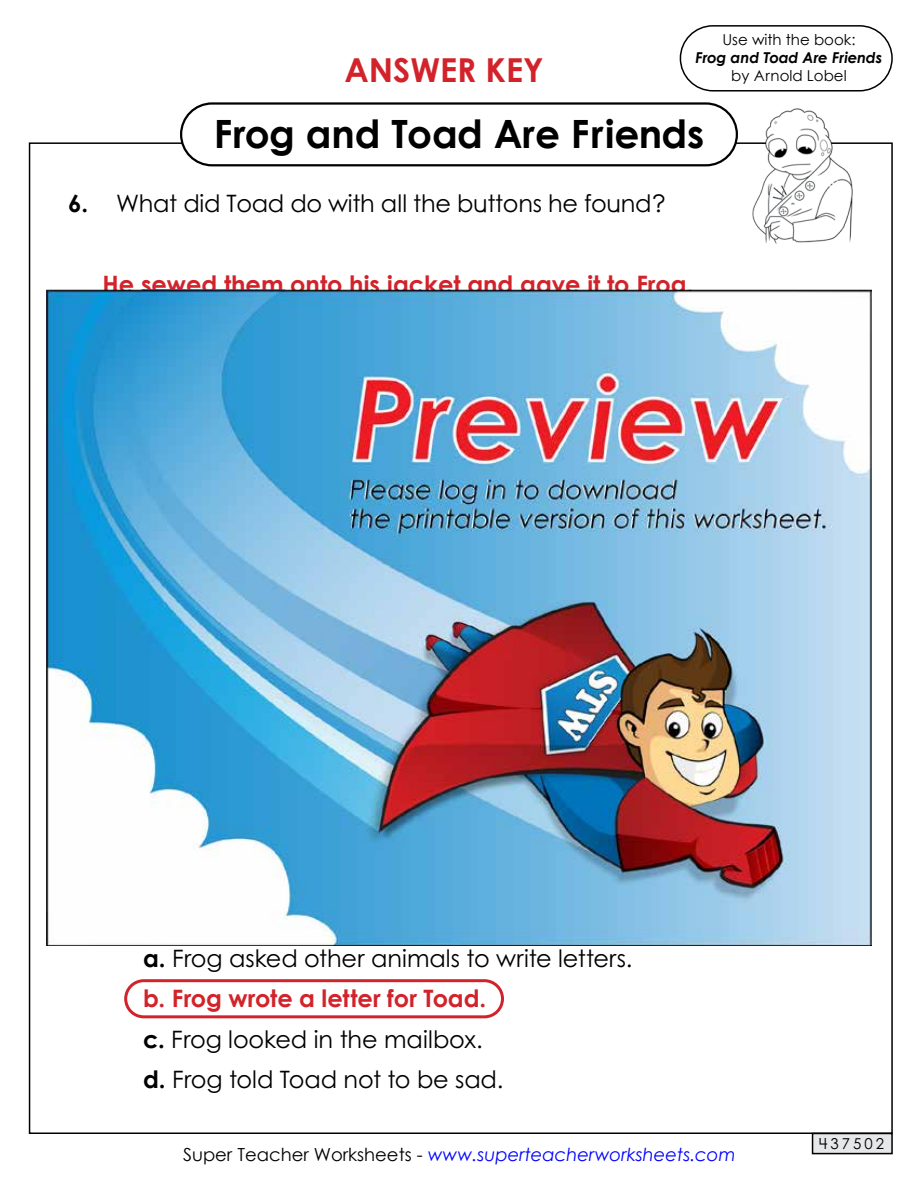
<style>
.page{position:relative;width:918px;height:1188px;background:#fff}
.page>*{position:absolute;margin:0;border:0;box-sizing:border-box;transform-origin:0 0}
.t1{font:700 39px "Century Gothic 2";color:#000}
.t2{font:700 33px "Century Gothic 2";color:#d2232a}
.t3{font:24px/40.5px "Century STW4";letter-spacing:-.01em;color:#000}
.t4{font:700 24px "Century STW4";color:#d2232a}
.t5{font:italic 18px "Century Gothic 2";color:#00f}
.t6{font:15px "Century Gothic 2";color:#000}
.t7{font:italic 700 15px "Century Gothic 2";letter-spacing:-.02em;color:#000}
.t8{font:15px "Century STW4";letter-spacing:.2em;color:#000}
.s1{font-weight:700}
.s2{font-weight:700;color:#d2232a}
.s3{font-style:normal;color:#000}
</style>
<div class="page">
<div style="left:813px;top:1133px;width:79px;height:21px;background:#e6e7e8"></div>
<div style="left:812px;top:1133px;width:81px;height:21px;border:2px solid #000"></div>
<div style="left:680px;top:25px;width:213px;height:67px;border:2px solid #000;border-radius:32px"></div>
<div style="left:180px;top:102px;width:558px;height:64px;border:2px solid #000;border-radius:31px"></div>
<img style="left:735px;top:108px;width:136px;height:136px">
<div style="left:124px;top:979px;width:380px;height:39px;border:3px solid #d2232a;border-radius:18px"></div>
<img style="left:47px;top:290px;width:824px;height:656px">
<h2 class="t2" style="left:344px;top:45px;width:201px">ANSWER KEY</h2>
<p class="t6" style="left:722px;top:29px;width:135px">Use with the book:</p>
<p class="t7" style="left:696px;top:46px;width:188px">Frog and Toad Are Friends</p>
<p class="t6" style="left:731px;top:65px;width:117px">by Arnold Lobel</p>
<h1 class="t1" style="left:214px;top:104px;width:492px">Frog and Toad Are Friends</h1>
<p class="t3" style="left:68px;top:183px;width:599px"><span class="s1">6.</span> What did Toad do with all the buttons he found?</p>
<p class="t4" style="left:103px;top:266px;width:592px">He sewed them onto his jacket and gave it to Frog.</p>
<p class="t3" style="left:143px;top:937px;width:491px"><span class="s1">a.</span> Frog asked other animals to write letters. <span class="s2">b. Frog wrote a letter for Toad.<br></span><span class="s1">c.</span> Frog looked in the mailbox.<br><span class="s1">d.</span> Frog told Toad not to be sad.</p>
<p class="t5" style="left:183px;top:1142px;width:554px"><span class="s3">Super Teacher Worksheets -</span> www.superteacherworksheets.com</p>
<p class="t8" style="left:819px;top:1133px;width:66px">437502</p>
</div>
